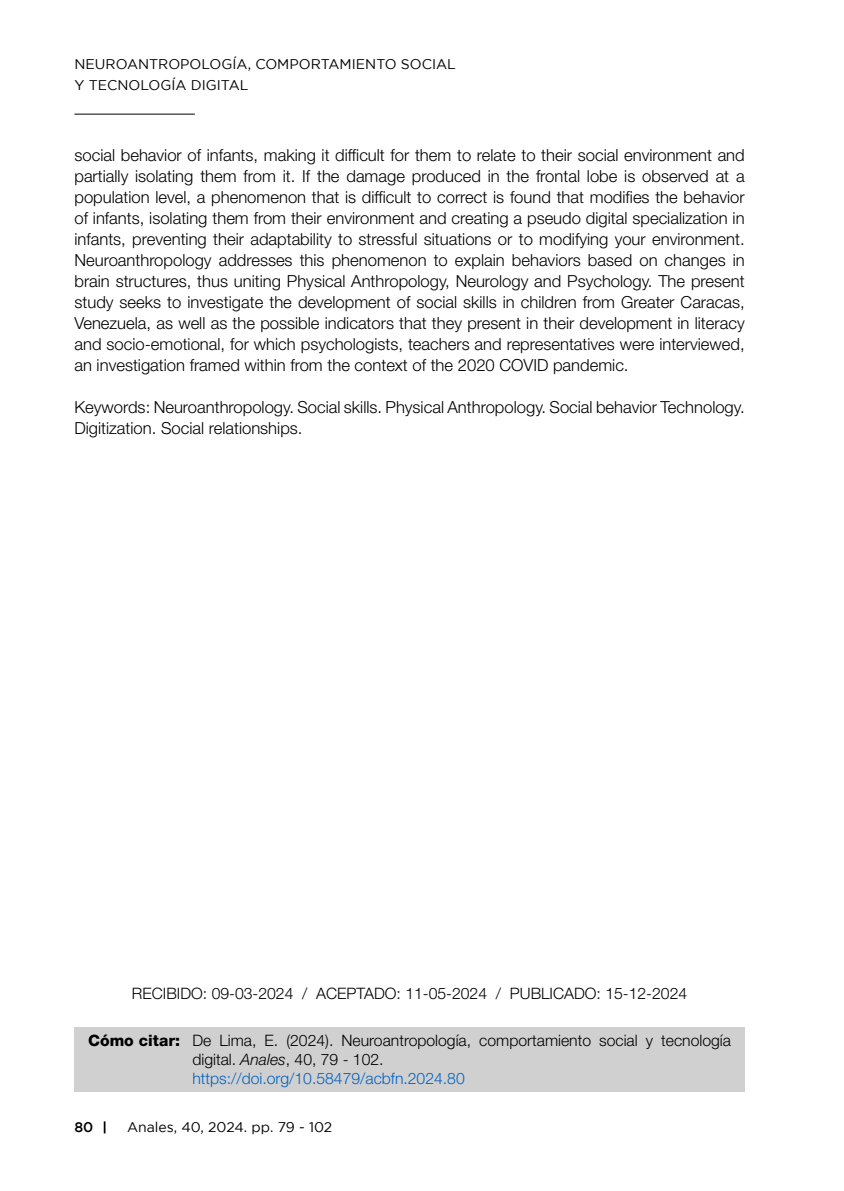
<style>
.page{position:relative;width:844px;height:1191px;background:#fff}
.page>*{position:absolute;margin:0;border:0;box-sizing:border-box;transform-origin:0 0}
.t1{font:300 16.62px/21px "Helvetica Neue LT Std";color:#000;text-align:justify}
.t2{font:300 15.75px/18.9px "Helvetica Neue LT Std";color:#000}
.t3{font:14px/21px "Gotham";color:#000}
.t4{font:500 14px "Gotham";color:#000}
.s1{font-weight:800}
.s2{font-style:italic}
.s3{color:#0563c1}
</style>
<div class="page">
<hr style="left:74px;top:114px;width:121px;height:1px;background:#000">
<svg style="left:104px;top:1121px;width:1px;height:12px"></svg>
<div style="left:74px;top:1027px;width:670px;height:64px;background:#d0d0d0"></div>
<p class="t3" style="left:74px;top:53px;width:383px">NEUROANTROPOLOGÍA, COMPORTAMIENTO SOCIAL<br>Y TECNOLOGÍA DIGITAL</p>
<p class="t1" style="left:74px;top:144px;width:671px">social behavior of infants, making it difficult for them to relate to their social environment and partially isolating them from it. If the damage produced in the frontal lobe is observed at a population level, a phenomenon that is difficult to correct is found that modifies the behavior of infants, isolating them from their environment and creating a pseudo digital specialization in infants, preventing their adaptability to stressful situations or to modifying your environment.<br>Neuroanthropology addresses this phenomenon to explain behaviors based on changes in brain structures, thus uniting Physical Anthropology, Neurology and Psychology. The present study seeks to investigate the development of social skills in children from Greater Caracas, Venezuela, as well as the possible indicators that they present in their development in literacy and socio-emotional, for which psychologists, teachers and representatives were interviewed, an investigation framed within from the context of the 2020 COVID pandemic.</p>
<p class="t1" style="left:74px;top:396px;width:671px">Keywords: Neuroanthropology. Social skills. Physical Anthropology. Social behavior Technology.<br>Digitization. Social relationships.</p>
<p class="t2" style="left:132px;top:983px;width:556px">RECIBIDO: 09-03-2024 / ACEPTADO: 11-05-2024 / PUBLICADO: 15-12-2024</p>
<p class="t2" style="left:192px;top:1030px;width:540px;text-indent:-104px"><span class="s1">Cómo citar:</span> De Lima, E. (2024). Neuroantropología, comportamiento social y tecnología digital. <span class="s2">Anales</span>, 40, 79 - 102.<br><span class="s3">https://doi.org/10.58479/acbfn.2024.80</span></p>
<p class="t4" style="left:74px;top:1118px;width:20px">80</p>
<p class="t3" style="left:127px;top:1116px;width:207px">Anales, 40, 2024. pp. 79 - 102</p>
</div>
